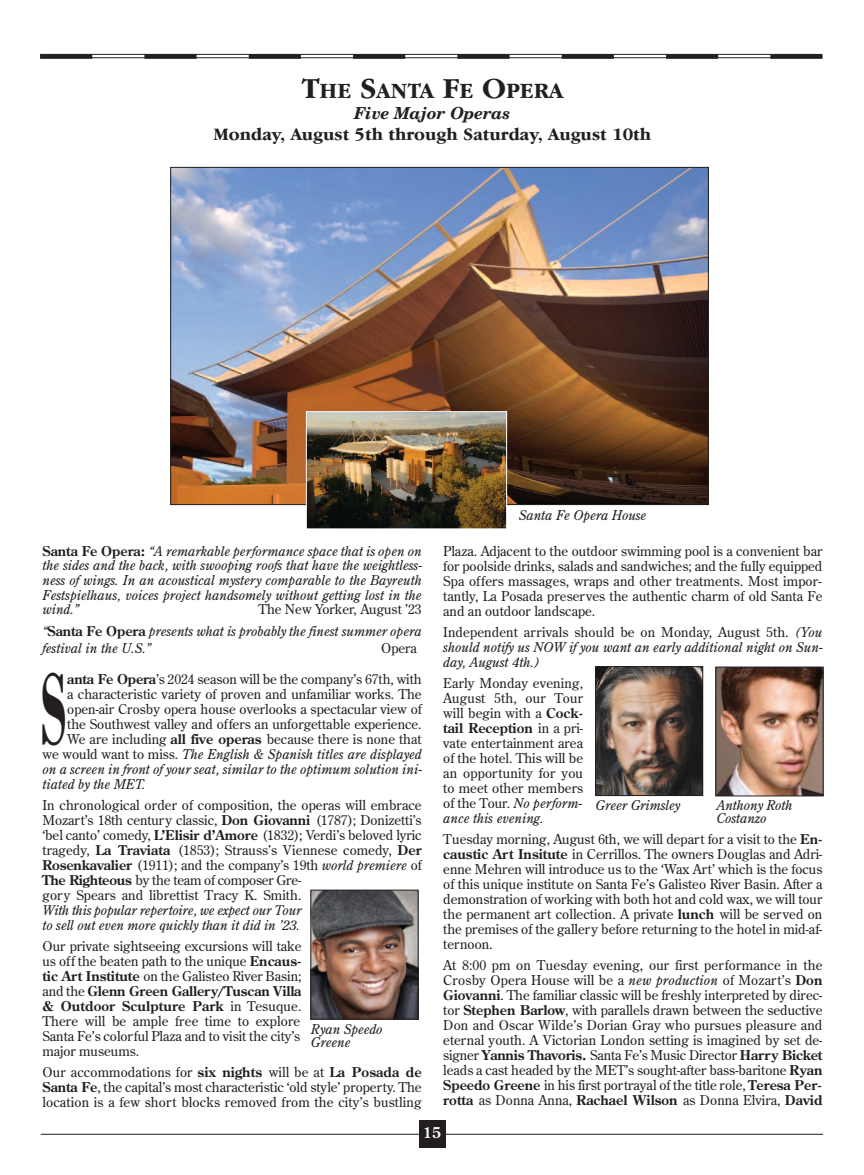
<style>
.page{position:relative;width:864px;height:1175px;background:#fff}
.page>*{position:absolute;margin:0;border:0;box-sizing:border-box;transform-origin:0 0}
.t1{font:700 104.55px "Bodoni";color:#231f20;scale:.47 1}
.t2{font:700 22.5px "Garamond IT Cby BT";color:#231f20}
.t3{font:700 18px "Garamond IT Cby BT";color:#231f20}
.t4{font:italic 700 16.5px "Century Schoolbook BT";color:#231f20}
.t5{font:700 15px "Century Old Style";color:#fff;scale:.9 1}
.t6{font:13.5px/15px "Century Old Style";color:#231f20;text-align:justify}
.t7{font:italic 13.5px/14.7px "Century Old Style";color:#231f20}
.s1{font-size:30px}
.s2{font-weight:700;font-style:normal}
.s3{font-style:normal}
.s4{font-weight:700}
.s5{font-style:italic}
</style>
<div class="page">
<div style="left:40px;top:54px;width:52px;height:5px;background:#231f20"></div>
<div style="left:144px;top:54px;width:53px;height:5px;background:#231f20"></div>
<div style="left:249px;top:54px;width:52px;height:5px;background:#231f20"></div>
<div style="left:353px;top:54px;width:52px;height:5px;background:#231f20"></div>
<div style="left:457px;top:54px;width:53px;height:5px;background:#231f20"></div>
<div style="left:562px;top:54px;width:52px;height:5px;background:#231f20"></div>
<div style="left:666px;top:54px;width:52px;height:5px;background:#231f20"></div>
<div style="left:770px;top:54px;width:53px;height:5px;background:#231f20"></div>
<hr style="left:40px;top:57px;width:782px;height:1px;background:#231f20">
<hr style="left:40px;top:54px;width:782px;height:1px;background:#231f20">
<img style="left:172px;top:169px;width:535px;height:334px">
<hr style="left:41px;top:1133px;width:782px;height:1px;background:#231f20">
<div style="left:419px;top:1120px;width:27px;height:27px;background:#231f20"></div>
<img style="left:597px;top:668px;width:104px;height:126px">
<div style="left:595px;top:666px;width:108px;height:130px;border:1px solid #231f20"></div>
<img style="left:718px;top:668px;width:104px;height:126px">
<div style="left:716px;top:666px;width:108px;height:130px;border:1px solid #231f20"></div>
<img style="left:308px;top:413px;width:197px;height:114px">
<div style="left:306px;top:411px;width:201px;height:118px;border:1px solid #fff"></div>
<img style="left:312px;top:891px;width:104px;height:126px">
<div style="left:310px;top:889px;width:108px;height:130px;border:1px solid #231f20"></div>
<h2 class="t2" style="left:301px;top:84px;width:263px"><span class="s1">T</span>HE <span class="s1">S</span>ANTA <span class="s1">F</span>E <span class="s1">O</span>PERA</h2>
<p class="t4" style="left:354px;top:107px;width:158px">Five Major Operas</p>
<h3 class="t3" style="left:213px;top:128px;width:439px">Monday, August 5th through Saturday, August 10th</h3>
<p class="t7" style="left:42px;top:543px;width:381px;text-align:justify"><span class="s2">Santa Fe Opera:</span> “A remarkable performance space that is open on the sides and the back, with swooping roofs that have the weightless&shy;ness of wings. In an acoustical mystery comparable to the Bayreuth Festspielhaus, voices project handsomely without getting lost in the wind.”</p>
<p class="t7" style="left:42px;top:598px;width:381px;line-height:22px;text-align:right"><span class="s3">The New Yorker, August ’23<br></span>“<span class="s2">Santa Fe Opera</span> presents what is probably the finest summer opera</p>
<p class="t7" style="left:42px;top:641px;width:110px">festival in the U.S.”</p>
<p class="t6" style="left:381px;top:640px;width:37px">Opera</p>
<h1 class="t1" style="left:40px;top:647px;width:60px">S</h1>
<p class="t6" style="left:67px;top:672px;width:356px"><span class="s4">anta Fe Opera</span>’s 2024 season will be the company’s 67th, with</p>
<p class="t6" style="left:67px;top:687px;width:356px">a characteristic variety of proven and unfamiliar works. The</p>
<p class="t6" style="left:67px;top:702px;width:356px">open-air Crosby opera house overlooks a spectacular view of</p>
<p class="t6" style="left:67px;top:717px;width:356px">the Southwest valley and offers an unforgettable experience.</p>
<p class="t6" style="left:67px;top:732px;width:356px">We are including <span class="s4">all five operas</span> because there is none that</p>
<p class="t7" style="left:43px;top:747px;width:381px"><span class="s3">we would want to miss.</span> The English &amp; Spanish titles are displayed</p>
<p class="t7" style="left:43px;top:762px;width:381px">on a screen in front of your seat, similar to the optimum solution ini-</p>
<p class="t7" style="left:43px;top:777px;width:105px">tiated by the MET.</p>
<p class="t6" style="left:42px;top:798px;width:381px;text-align:left">In chronological order of composition, the operas will embrace Mozart’s 18th century classic, <span class="s4">Don Giovanni</span> (1787); Donizetti’s ‘bel canto’ comedy, <span class="s4">L’Elisir d’Amore</span> (1832); Verdi’s beloved lyric tragedy, <span class="s4">La Traviata</span> (1853); Strauss’s Viennese comedy, <span class="s4">Der Rosenkavalier</span> (1911); and the company’s 19th <span class="s5">world premiere</span> of <span class="s4">The Righteous</span> by the team of composer Gre-<br>gory Spears and librettist Tracy K. Smith.</p>
<p class="t7" style="left:42px;top:903px;width:260px">With this popular repertoire, we expect our Tour to sell out even more quickly than it did in ’23.</p>
<p class="t6" style="left:42px;top:939px;width:261px">Our private sightseeing excursions will take us off the beaten path to the unique <span class="s4">Encaus&shy;tic Art Institute</span> on the Galisteo River Basin; and the <span class="s4">Glenn Green Gallery/Tuscan Villa &amp; Outdoor Sculpture Park</span> in Tesuque.<br>There will be ample free time to explore Santa Fe’s colorful Plaza and to visit the city’s major museums.</p>
<p class="t6" style="left:42px;top:1065px;width:381px">Our accommodations for <span class="s4">six nights</span> will be at <span class="s4">La Posada de Santa Fe</span>, the capital’s most characteristic ‘old style’ property. The location is a few short blocks removed from the city’s bustling</p>
<p class="t7" style="left:311px;top:1022px;width:73px;line-height:13.5px">Ryan Speedo<br>Greene</p>
<p class="t7" style="left:519px;top:507px;width:129px">Santa Fe Opera House</p>
<p class="t6" style="left:443px;top:543px;width:381px">Plaza. Adjacent to the outdoor swimming pool is a convenient bar for poolside drinks, salads and sandwiches; and the fully equipped Spa offers massages, wraps and other treatments. Most impor&shy;tantly, La Posada preserves the authentic charm of old Santa Fe and an outdoor landscape.</p>
<p class="t7" style="left:443px;top:624px;width:381px;text-align:justify"><span class="s3">Independent arrivals should be on Monday, August 5th.</span> (You should notify us NOW if you want an early additional night on Sun&shy;day, August 4th.)</p>
<p class="t6" style="left:443px;top:675px;width:141px">Early Monday evening, August 5th, our Tour will begin with a <span class="s4">Cock&shy;tail Reception</span> in a pri&shy;vate entertainment area of the hotel. This will be an opportunity for you to meet other members of the Tour. <span class="s5">No perform&shy;ance this evening.</span></p>
<p class="t6" style="left:443px;top:831px;width:381px">Tuesday morning, August 6th, we will depart for a visit to the <span class="s4">En&shy;caustic Art Insitute</span> in Cerrillos. The owners Douglas and Adri&shy;enne Mehren will introduce us to the ‘Wax Art’ which is the focus of this unique institute on Santa Fe’s Galisteo River Basin. After a demonstration of working with both hot and cold wax, we will tour the permanent art collection. A private <span class="s4">lunch</span> will be served on the premises of the gallery before returning to the hotel in mid-af&shy;ternoon.</p>
<p class="t6" style="left:443px;top:957px;width:381px">At 8:00 pm on Tuesday evening, our first performance in the Crosby Opera House will be a <span class="s5">new production</span> of Mozart’s <span class="s4">Don Giovanni</span>. The familiar classic will be freshly interpreted by direc&shy;tor <span class="s4">Stephen Barlow</span>, with parallels drawn between the seductive Don and Oscar Wilde’s Dorian Gray who pursues pleasure and eternal youth. A Victorian London setting is imagined by set de&shy;signer <span class="s4">Yannis Thavoris.</span> Santa Fe’s Music Director <span class="s4">Harry Bicket </span>leads a cast headed by the MET’s sought-after bass-baritone <span class="s4">Ryan Speedo Greene</span> in his first portrayal of the title role, <span class="s4">Teresa Per&shy;rotta</span> as Donna Anna, <span class="s4">Rachael Wilson</span> as Donna Elvira, <span class="s4">David</span></p>
<p class="t7" style="left:596px;top:798px;width:86px">Greer Grimsley</p>
<p class="t7" style="left:717px;top:798px;width:77px;line-height:13.5px">Anthony Roth<br>Costanzo</p>
<p class="t5" style="left:423px;top:1124px;width:21px">15</p>
</div>
